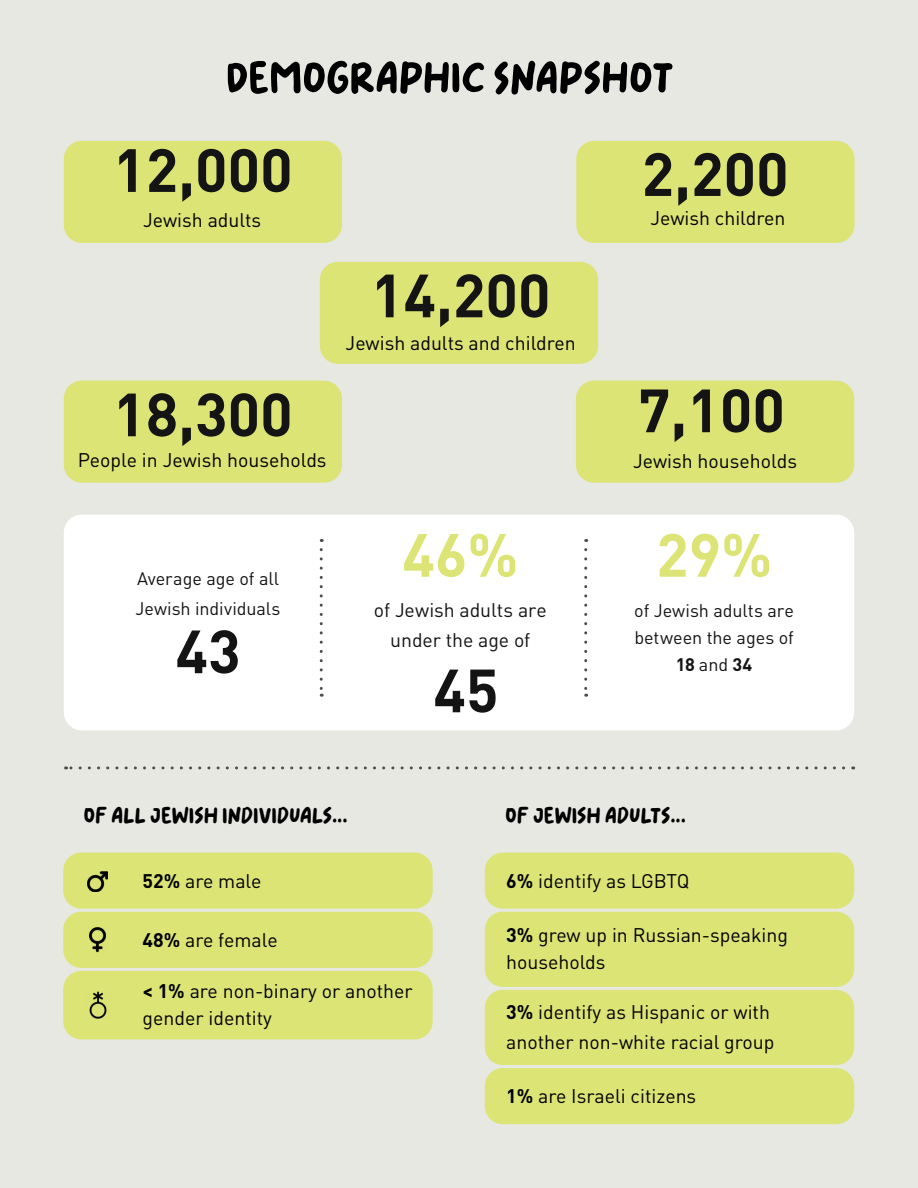
<style>
.page{position:relative;width:918px;height:1188px;background:#e7e8e1}
.page>*{position:absolute;margin:0;border:0;box-sizing:border-box;transform-origin:0 0}
.t1{font:700 60px "DIN Pro";color:#141414}
.t2{font:700 60px "DIN Pro";color:#dbe475}
.t3{font:52.5px "Dynamic Schematic";color:#000}
.t4{font:27px "Dynamic Schematic";color:#000}
.t5{font:19.5px/27px "DIN Pro";color:#000}
.t6{font:19.5px/30px "DIN Pro";letter-spacing:-.005em;color:#141414;text-align:center}
.t7{font:18px/27px "DIN Pro";letter-spacing:-.005em;color:#141414}
.s1{font-weight:700}
</style>
<div class="page">
<div style="left:64px;top:515px;width:790px;height:215px;background:#fff;border-radius:18px"></div>
<div style="left:320px;top:262px;width:278px;height:102px;background:#dbe475;border-radius:18px"></div>
<div style="left:576px;top:381px;width:278px;height:102px;background:#dbe475;border-radius:18px"></div>
<div style="left:64px;top:381px;width:278px;height:102px;background:#dbe475;border-radius:18px"></div>
<svg style="left:63px;top:143px;width:10px;height:326px"></svg>
<div style="left:64px;top:141px;width:278px;height:102px;background:#dbe475;border-radius:18px"></div>
<div style="left:576px;top:141px;width:279px;height:102px;background:#dbe475;border-radius:18px"></div>
<svg style="left:320px;top:550px;width:3px;height:147px"></svg>
<svg style="left:584px;top:550px;width:3px;height:147px"></svg>
<svg style="left:66px;top:766px;width:778px;height:3px"></svg>
<div style="left:63px;top:912px;width:370px;height:56px;background:#dbe475;border-radius:18px"></div>
<div style="left:63px;top:853px;width:370px;height:56px;background:#dbe475;border-radius:18px"></div>
<div style="left:485px;top:853px;width:369px;height:56px;background:#dbe475;border-radius:18px"></div>
<div style="left:485px;top:1068px;width:369px;height:56px;background:#dbe475;border-radius:18px"></div>
<div style="left:63px;top:971px;width:370px;height:68px;background:#dbe475;border-radius:18px"></div>
<div style="left:485px;top:912px;width:369px;height:75px;background:#dbe475;border-radius:18px"></div>
<div style="left:485px;top:990px;width:369px;height:75px;background:#dbe475;border-radius:18px"></div>
<img style="left:89px;top:927px;width:17px;height:26px">
<img style="left:89px;top:992px;width:18px;height:27px">
<img style="left:87px;top:871px;width:21px;height:21px">
<h2 class="t3" style="left:228px;top:47px;width:449px">DEMOGRAPHIC SNAPSHOT</h2>
<h1 class="t1" style="left:113px;top:120px;width:181px">12,000</h1>
<h1 class="t1" style="left:642px;top:124px;width:149px">2,200</h1>
<p class="t5" style="left:143px;top:204px;width:120px">Jewish adults</p>
<p class="t5" style="left:650px;top:203px;width:137px">Jewish children</p>
<h1 class="t1" style="left:371px;top:246px;width:181px">14,200</h1>
<h1 class="t1" style="left:113px;top:365px;width:181px">18,300</h1>
<p class="t5" style="left:78px;top:445px;width:250px">People in Jewish households</p>
<p class="t5" style="left:346px;top:327px;width:232px">Jewish adults and children</p>
<h1 class="t1" style="left:638px;top:361px;width:149px">7,100</h1>
<p class="t5" style="left:633px;top:445px;width:165px">Jewish households</p>
<p class="t7" style="left:136px;top:562px;width:147px;line-height:30px">Average age of all<br>Jewish individuals</p>
<h1 class="t1" style="left:175px;top:602px;width:67px">43</h1>
<h1 class="t2" style="left:402px;top:505px;width:118px">46%</h1>
<h1 class="t2" style="left:656px;top:505px;width:118px">29%</h1>
<p class="t6" style="left:374px;top:593px;width:174px">of Jewish adults are under the age of</p>
<p class="t7" style="left:634px;top:596px;width:161px;text-align:center">of Jewish adults are between the ages of<br><span class="s1">18</span> and <span class="s1">34</span></p>
<h1 class="t1" style="left:433px;top:641px;width:67px">45</h1>
<h3 class="t4" style="left:85px;top:799px;width:265px">OF ALL JEWISH INDIVIDUALS...</h3>
<h3 class="t4" style="left:506px;top:799px;width:182px">OF JEWISH ADULTS...</h3>
<p class="t5" style="left:143px;top:866px;width:120px"><span class="s1">52%</span> are male</p>
<p class="t5" style="left:506px;top:865px;width:185px"><span class="s1">6%</span> identify as LGBTQ</p>
<p class="t5" style="left:143px;top:924px;width:137px"><span class="s1">48%</span> are female</p>
<p class="t5" style="left:506px;top:919px;width:283px"><span class="s1">3%</span> grew up in Russian-speaking households</p>
<p class="t5" style="left:143px;top:976px;width:272px"><span class="s1">&lt; 1%</span> are non-binary or another gender identity</p>
<p class="t5" style="left:506px;top:995px;width:270px;line-height:30px"><span class="s1">3%</span> identify as Hispanic or with another non-white racial group</p>
<p class="t5" style="left:506px;top:1081px;width:192px"><span class="s1">1%</span> are Israeli citizens</p>
</div>
